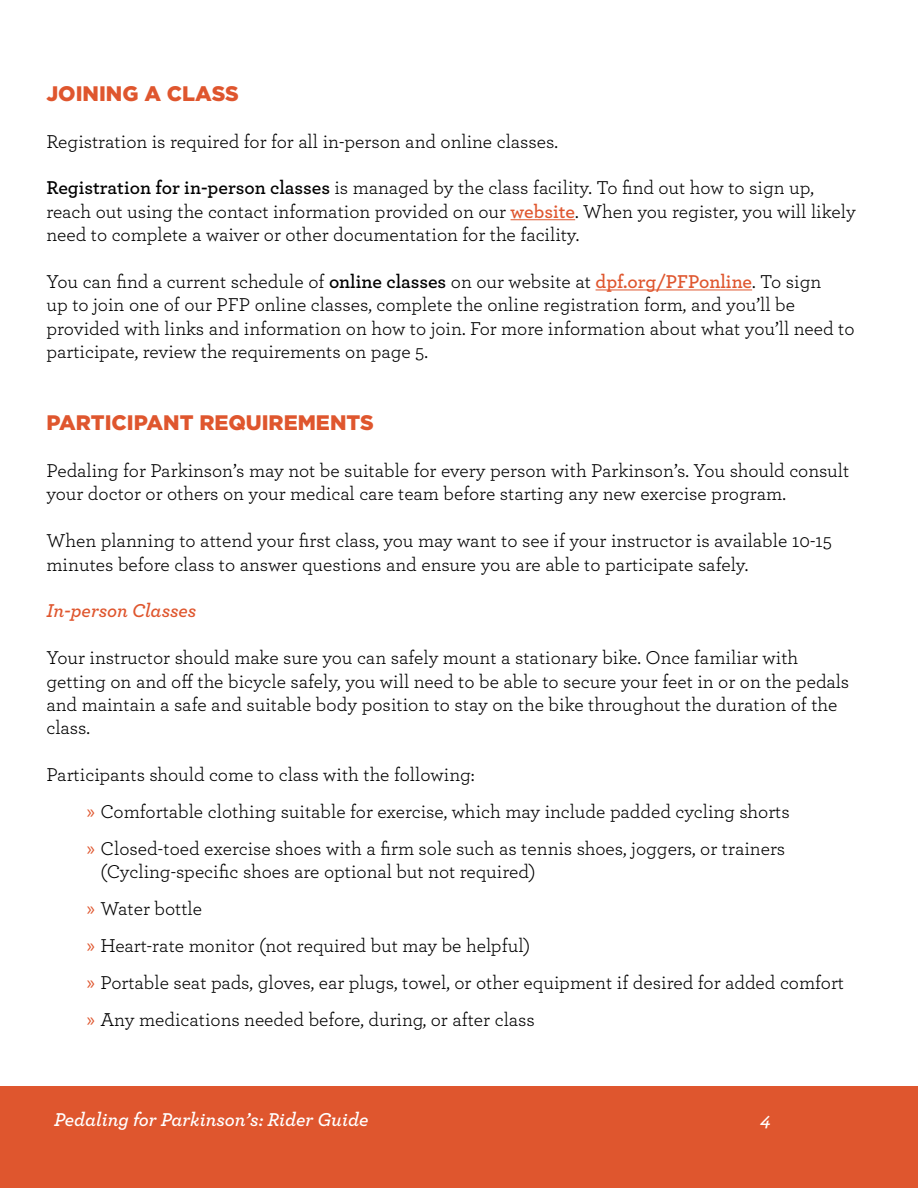
<style>
.page{position:relative;width:918px;height:1188px;background:#fff}
.page>*{position:absolute;margin:0;border:0;box-sizing:border-box;transform-origin:0 0}
.t1{font:900 21px "Gotham";color:#df562e}
.t2{font:19.5px/23.4px "Archer";color:#000}
.t3{font:italic 600 19.5px "Archer";color:#fff}
.t4{font:italic 600 19.5px "Archer";color:#df562e}
.s1{font-weight:600}
.s2{font-weight:600;color:#df562e}
.s3{font-family:"Myriad Pro";color:#df562e}
</style>
<div class="page">
<div style="left:0;top:1086px;width:918px;height:102px;background:#df562e"></div>
<hr style="left:511px;top:219px;width:64px;height:1px;background:#df562e">
<hr style="left:596px;top:289px;width:156px;height:1px;background:#df562e">
<p class="t1" style="left:46px;top:79px;width:194px">JOINING A CLASS</p>
<p class="t2" style="left:46px;top:128px;width:513px">Registration is required for for all in-person and online classes.</p>
<p class="t2" style="left:46px;top:175px;width:811px"><span class="s1">Registration for in-person classes</span> is managed by the class facility. To find out how to sign up, reach out using the contact information provided on our <span class="s2">website</span>. When you register, you will likely need to complete a waiver or other documentation for the facility.</p>
<p class="t2" style="left:46px;top:269px;width:810px">You can find a current schedule of <span class="s1">online classes</span> on our website at <span class="s2">dpf.org/PFPonline</span>. To sign<br>up to join one of our PFP online classes, complete the online registration form, and you’ll be provided with links and information on how to join. For more information about what you’ll need to participate, review the requirements on page 5.</p>
<p class="t1" style="left:46px;top:408px;width:329px">PARTICIPANT REQUIREMENTS</p>
<p class="t2" style="left:46px;top:458px;width:804px">Pedaling for Parkinson’s may not be suitable for every person with Parkinson’s. You should consult your doctor or others on your medical care team before starting any new exercise program.</p>
<p class="t2" style="left:46px;top:528px;width:787px">When planning to attend your first class, you may want to see if your instructor is available 10-15 minutes before class to answer questions and ensure you are able to participate safely.</p>
<p class="t4" style="left:46px;top:596px;width:151px">In-person Classes</p>
<p class="t2" style="left:46px;top:645px;width:804px">Your instructor should make sure you can safely mount a stationary bike. Once familiar with getting on and off the bicycle safely, you will need to be able to secure your feet in or on the pedals and maintain a safe and suitable body position to stay on the bike throughout the duration of the class.</p>
<p class="t2" style="left:87px;top:755px;width:704px;line-height:36.9px;text-indent:-41px">Participants should come to class with the following:<br><span class="s3">»</span> Comfortable clothing suitable for exercise, which may include padded cycling shorts <span class="s3">»</span> Closed-toed exercise shoes with a firm sole such as tennis shoes, joggers, or trainers</p>
<p class="t2" style="left:87px;top:853px;width:759px;line-height:36.9px;text-indent:13px">(Cycling-specific shoes are optional but not required)<br><span class="s3">»</span> Water bottle<br><span class="s3">»</span> Heart-rate monitor (not required but may be helpful)<br><span class="s3">»</span> Portable seat pads, gloves, ear plugs, towel, or other equipment if desired for added comfort <span class="s3">»</span> Any medications needed before, during, or after class</p>
<p class="t3" style="left:54px;top:1105px;width:316px">Pedaling for Parkinson’s: Rider Guide</p>
<p class="t3" style="left:760px;top:1105px;width:12px">4</p>
</div>
